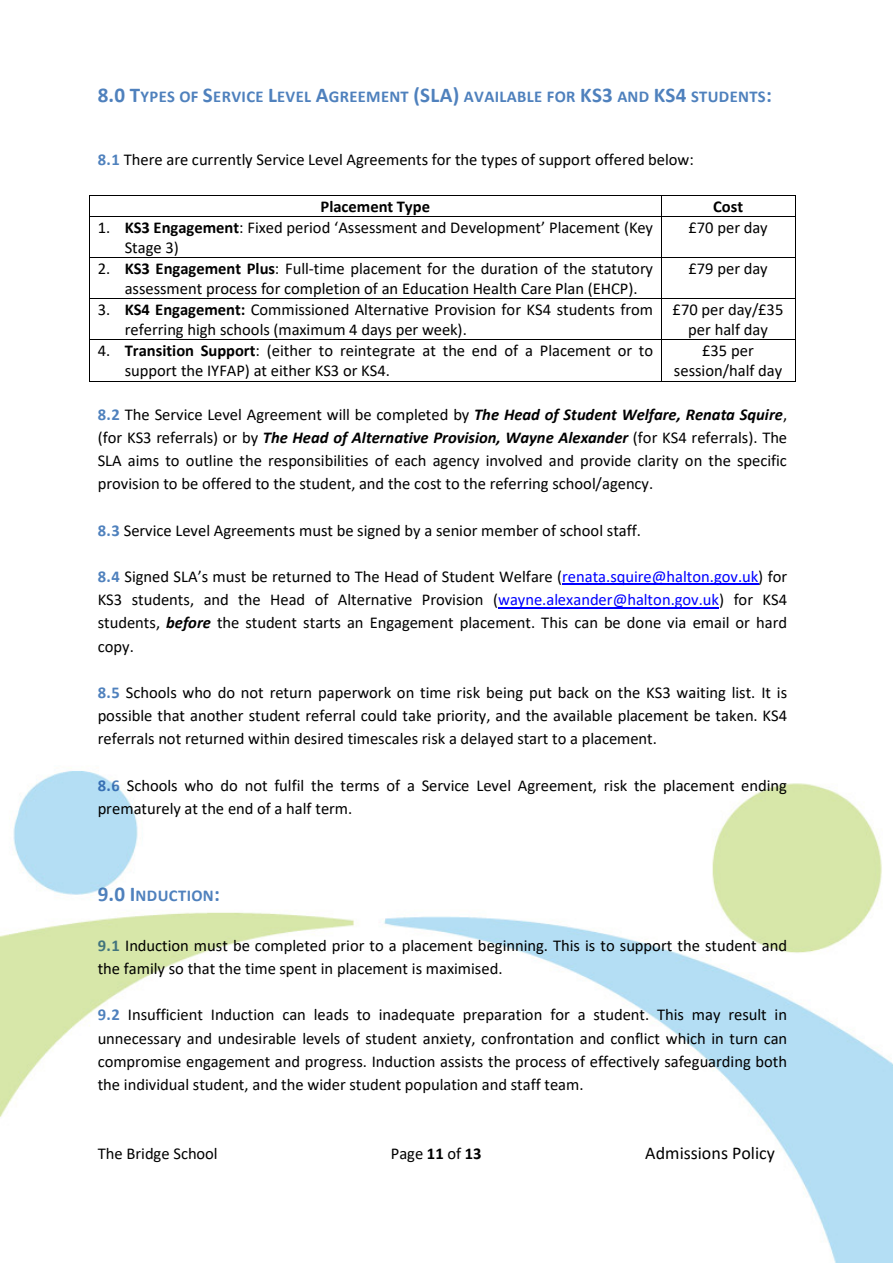
<style>
.page{position:relative;width:893px;height:1263px;background:#fff}
.page>*{position:absolute;margin:0;border:0;box-sizing:border-box;transform-origin:0 0}
.t1{font:18px "Calibri";color:#000}
.t2{font:16.5px/23.1px "Calibri";color:#000}
.t3{font:700 16.5px "Calibri";letter-spacing:.025em;color:#4f81bd}
.t4{font:700 16.5px "Calibri";color:#000}
.s1{font-size:21px}
.s2{font-weight:700;color:#4f81bd}
.s3{font-weight:700}
.s4{font-weight:700;font-style:italic}
.s5{color:#00f}
</style>
<div class="page">
<img style="left:0;top:195px;width:893px;height:1068px">
<hr style="left:90px;top:196px;width:571px;height:1px;background:#000">
<hr style="left:661px;top:196px;width:134px;height:1px;background:#000">
<svg style="left:89px;top:196px;width:1px;height:21px"></svg>
<hr style="left:90px;top:216px;width:571px;height:1px;background:#000">
<svg style="left:661px;top:197px;width:1px;height:19px"></svg>
<hr style="left:661px;top:216px;width:134px;height:1px;background:#000">
<svg style="left:795px;top:196px;width:1px;height:21px"></svg>
<hr style="left:89px;top:217px;width:1px;height:41px;background:#000">
<hr style="left:661px;top:217px;width:1px;height:41px;background:#000">
<hr style="left:795px;top:217px;width:1px;height:41px;background:#000">
<hr style="left:90px;top:258px;width:571px;height:1px;background:#000">
<hr style="left:661px;top:258px;width:134px;height:1px;background:#000">
<hr style="left:89px;top:258px;width:1px;height:41px;background:#000">
<hr style="left:661px;top:258px;width:1px;height:41px;background:#000">
<hr style="left:795px;top:258px;width:1px;height:41px;background:#000">
<hr style="left:90px;top:299px;width:571px;height:1px;background:#000">
<hr style="left:661px;top:299px;width:134px;height:1px;background:#000">
<hr style="left:89px;top:299px;width:1px;height:40px;background:#000">
<hr style="left:661px;top:299px;width:1px;height:40px;background:#000">
<hr style="left:795px;top:299px;width:1px;height:40px;background:#000">
<hr style="left:90px;top:339px;width:571px;height:1px;background:#000">
<hr style="left:661px;top:339px;width:134px;height:1px;background:#000">
<hr style="left:89px;top:340px;width:1px;height:41px;background:#000">
<hr style="left:90px;top:381px;width:571px;height:1px;background:#000">
<hr style="left:661px;top:340px;width:1px;height:41px;background:#000">
<hr style="left:661px;top:381px;width:134px;height:1px;background:#000">
<hr style="left:795px;top:340px;width:1px;height:41px;background:#000">
<hr style="left:562px;top:584px;width:196px;height:1px;background:#00f">
<hr style="left:498px;top:607px;width:221px;height:1px;background:#00f">
<p class="t3" style="left:98px;top:85px;width:676px"><span class="s1">8.0 T</span>YPES OF <span class="s1">S</span>ERVICE <span class="s1">L</span>EVEL <span class="s1">A</span>GREEMENT <span class="s1">(SLA)</span> AVAILABLE FOR <span class="s1">KS3</span> AND <span class="s1">KS4</span> STUDENTS<span class="s1">:</span></p>
<p class="t2" style="left:98px;top:147px;width:598px"><span class="s2">8.1</span> There are currently Service Level Agreements for the types of support offered below:</p>
<p class="t4" style="left:321px;top:195px;width:111px">Placement Type</p>
<p class="t4" style="left:713px;top:195px;width:32px">Cost</p>
<p class="t2" style="left:125px;top:217px;width:530px;line-height:20.1px;text-indent:-27px">1. <span class="s3">KS3 Engagement</span>: Fixed period ‘Assessment and Development’ Placement (Key<br>Stage 3)</p>
<p class="t2" style="left:688px;top:215px;width:81px">£70 per day</p>
<p class="t2" style="left:125px;top:258px;width:530px;line-height:20.1px;text-indent:-27px">2. <span class="s3">KS3 Engagement Plus</span>: Full-time placement for the duration of the statutory assessment process for completion of an Education Health Care Plan (EHCP).</p>
<p class="t2" style="left:688px;top:256px;width:81px">£79 per day</p>
<p class="t2" style="left:125px;top:299px;width:530px;line-height:20.1px;text-indent:-27px">3. <span class="s3">KS4 Engagement:</span> Commissioned Alternative Provision for KS4 students from referring high schools (maximum 4 days per week).</p>
<p class="t2" style="left:673px;top:299px;width:112px;line-height:20.1px;text-align:center">£70 per day/£35 per half day</p>
<p class="t2" style="left:125px;top:340px;width:530px;line-height:20.1px;text-indent:-27px">4. <span class="s3">Transition Support</span>: (either to reintegrate at the end of a Placement or to support the IYFAP) at either KS3 or KS4.</p>
<p class="t2" style="left:674px;top:340px;width:110px;line-height:20.1px;text-align:center">£35 per session/half day</p>
<p class="t2" style="left:98px;top:402px;width:691px;text-align:justify"><span class="s2">8.2</span> The Service Level Agreement will be completed by <span class="s4">The Head of Student Welfare, Renata Squire</span>, (for KS3 referrals) or by <span class="s4">The Head of Alternative Provision, Wayne Alexander</span> (for KS4 referrals). The SLA aims to outline the responsibilities of each agency involved and provide clarity on the specific provision to be offered to the student, and the cost to the referring school/agency.</p>
<p class="t2" style="left:98px;top:518px;width:545px"><span class="s2">8.3</span> Service Level Agreements must be signed by a senior member of school staff.</p>
<p class="t2" style="left:98px;top:565px;width:691px;text-align:justify"><span class="s2">8.4</span> Signed SLA’s must be returned to The Head of Student Welfare (<span class="s5">renata.squire@halton.gov.uk</span>) for KS3 students, and the Head of Alternative Provision (<span class="s5">wayne.alexander@halton.gov.uk</span>) for KS4 students, <span class="s4">before</span> the student starts an Engagement placement. This can be done via email or hard copy.</p>
<p class="t2" style="left:98px;top:680px;width:691px;text-align:justify"><span class="s2">8.5</span> Schools who do not return paperwork on time risk being put back on the KS3 waiting list. It is possible that another student referral could take priority, and the available placement be taken. KS4 referrals not returned within desired timescales risk a delayed start to a placement.</p>
<p class="t2" style="left:98px;top:773px;width:691px"><span class="s2">8.6</span> Schools who do not fulfil the terms of a Service Level Agreement, risk the placement ending prematurely at the end of a half term.</p>
<p class="t3" style="left:98px;top:883px;width:124px"><span class="s1">9.0 I</span>NDUCTION<span class="s1">:</span></p>
<p class="t2" style="left:98px;top:933px;width:691px"><span class="s2">9.1</span> Induction must be completed prior to a placement beginning. This is to support the student and the family so that the time spent in placement is maximised.</p>
<p class="t2" style="left:98px;top:1003px;width:691px;text-align:justify"><span class="s2">9.2</span> Insufficient Induction can leads to inadequate preparation for a student. This may result in unnecessary and undesirable levels of student anxiety, confrontation and conflict which in turn can compromise engagement and progress. Induction assists the process of effectively safeguarding both the individual student, and the wider student population and staff team.</p>
<p class="t2" style="left:98px;top:1141px;width:122px">The Bridge School</p>
<p class="t2" style="left:391px;top:1141px;width:92px">Page <span class="s3">11</span> of <span class="s3">13</span></p>
<p class="t1" style="left:645px;top:1140px;width:131px">Admissions Policy</p>
</div>
